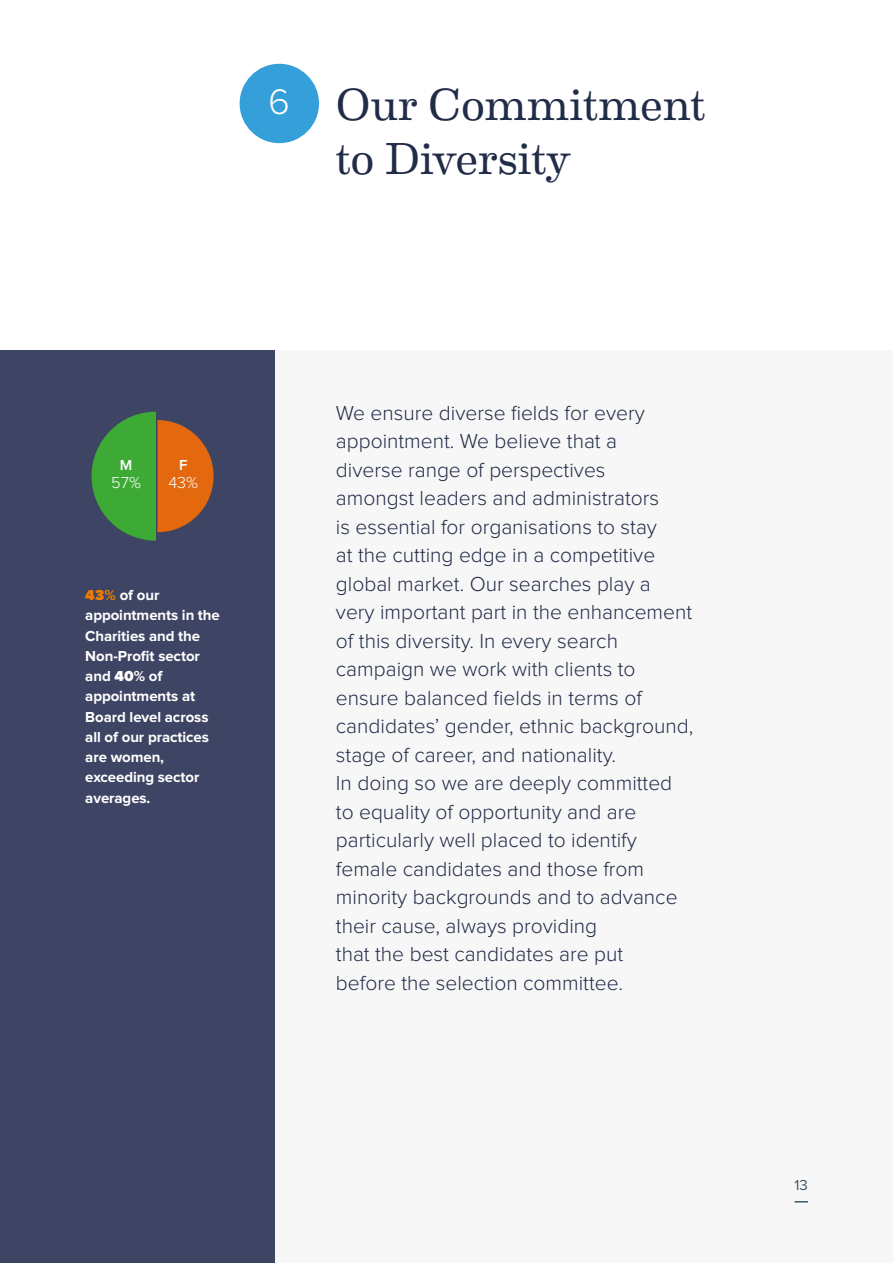
<style>
.page{position:relative;width:893px;height:1263px;background:#fff}
.page>*{position:absolute;margin:0;border:0;box-sizing:border-box;transform-origin:0 0}
.t1{font:45px/54px "Eames Century Modern";letter-spacing:-.005em;color:#212c48}
.t2{font:300 36.75px "Proxima Nova";color:#fff}
.t3{font:300 21px/28.5px "Proxima Nova";color:#212c48}
.t4{font:300 16.5px "Proxima Nova";color:#fff}
.t5{font:700 15px/20.2px "Proxima Nova";letter-spacing:-.005em;color:#fff}
.t6{font:600 15px "Proxima Nova";color:#fff}
.t7{font:15px "Proxima Nova";color:#3b5767}
.s1{font-weight:900;color:#ef7d00}
.s2{color:#ef7d00}
.s3{font-weight:900}
</style>
<div class="page">
<div style="left:240px;top:64px;width:79px;height:79px;background:#359fda;border-radius:50%"></div>
<div style="left:0;top:350px;width:893px;height:913px;background:#f8f7f7"></div>
<div style="left:0;top:350px;width:274px;height:913px;background:#3e4564"></div>
<svg style="left:92px;top:412px;width:122px;height:129px"></svg>
<svg style="left:794px;top:1201px;width:14px;height:1px"></svg>
<h2 class="t2" style="left:268px;top:81px;width:23px">6</h2>
<h1 class="t1" style="left:336px;top:75px;width:371px">Our Commitment to Diversity</h1>
<p class="t6" style="left:120px;top:458px;width:14px">M</p>
<p class="t4" style="left:111px;top:473px;width:31px">57%</p>
<p class="t6" style="left:179px;top:458px;width:10px">F</p>
<p class="t4" style="left:168px;top:473px;width:31px">43%</p>
<p class="t5" style="left:85px;top:585px;width:136px"><span class="s1">43</span><span class="s2">%</span> of our appointments in the<br>Charities and the<br>Non-Profit sector and <span class="s3">40</span>% of appointments at<br>Board level across all of our practices are women, exceeding sector averages.</p>
<p class="t3" style="left:336px;top:399px;width:359px">We ensure diverse fields for every appointment. We believe that a<br>diverse range of perspectives<br>amongst leaders and administrators<br>is essential for organisations to stay<br>at the cutting edge in a competitive global market. Our searches play a very important part in the enhancement of this diversity. In every search campaign we work with clients to ensure balanced fields in terms of candidates’ gender, ethnic background, stage of career, and nationality.<br>In doing so we are deeply committed to equality of opportunity and are particularly well placed to identify female candidates and those from minority backgrounds and to advance their cause, always providing<br>that the best candidates are put<br>before the selection committee.</p>
<p class="t7" style="left:794px;top:1178px;width:15px">13</p>
</div>
